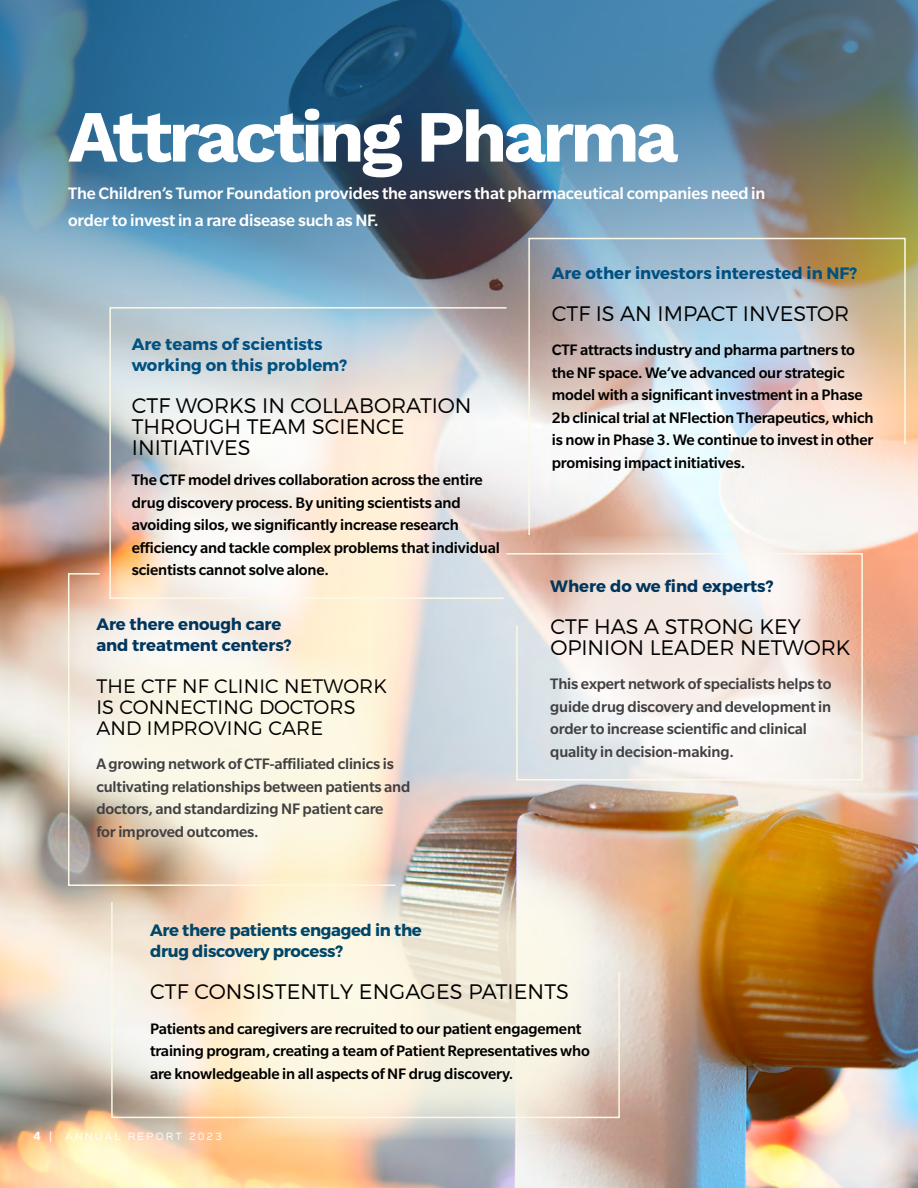
<style>
.page{position:relative;width:918px;height:1188px;background:#fff}
.page>*{position:absolute;margin:0;border:0;box-sizing:border-box;transform-origin:0 0}
.t1{font:700 73.5px "Work Sans";letter-spacing:-.05em;color:#fff}
.Mont_subhead{font:300 21px/21px "Montserrat";color:#000}
.Mont_subhead-2{font:300 19.5px/21px "Montserrat";letter-spacing:.005em;color:#000}
.t2{font:500 18px/27px "Slate Pro";letter-spacing:-.01em;color:#fff}
.t3{font:500 16.5px/22.5px "Slate Pro";letter-spacing:-.01em;color:#000}
.t4{font:500 16.5px/22.5px "Slate Pro";letter-spacing:-.01em;color:#414042}
.Mont_subhead-3{font:700 16.5px/21px "Montserrat";color:#005182}
.Mont_subhead-4{font:700 16.5px "Montserrat";letter-spacing:-.005em;color:#00365d}
.Mont_subhead-5{font:700 16.5px/21px "Montserrat";letter-spacing:-.02em;color:#004669}
.t5{font:9px "Sinkin Sans 400";letter-spacing:.26em;color:#fff}
.s1{font-family:"Whitney";font-weight:700;font-size:12px}
.s2{font-family:"Whitney";font-weight:500;font-size:12px}
</style>
<div class="page">
<img style="left:0;top:460px;width:918px;height:728px">
<img style="left:0;top:0;width:918px;height:460px">
<svg style="left:557px;top:536px;width:265px;height:16px"></svg>
<svg style="left:109px;top:306px;width:399px;height:294px"></svg>
<svg style="left:505px;top:552px;width:359px;height:229px"></svg>
<svg style="left:67px;top:572px;width:330px;height:315px;background:#f0e3d3"></svg>
<svg style="left:93px;top:651px;width:299px;height:227px;background:#f6edd9"></svg>
<svg style="left:236px;top:874px;width:363px;height:266px;background:#e4d7c4"></svg>
<svg style="left:110px;top:901px;width:511px;height:218px;background:#f3ebd8"></svg>
<svg style="left:528px;top:237px;width:378px;height:299px"></svg>
<p class="t1" style="left:68px;top:94px;width:612px">Attracting Pharma</p>
<p class="t2" style="left:68px;top:179px;width:699px">The Children’s Tumor Foundation provides the answers that pharmaceutical companies need in order to invest in a rare disease such as NF.</p>
<p class="Mont_subhead-3" style="left:132px;top:334px;width:217px">Are teams of scientists working on this problem?</p>
<p class="Mont_subhead" style="left:132px;top:395px;width:341px">CTF WORKS IN COLLABORATION<br>THROUGH TEAM SCIENCE<br>INITIATIVES</p>
<p class="t3" style="left:132px;top:468px;width:369px">The CTF model drives collaboration across the entire drug discovery process. By uniting scientists and avoiding silos, we significantly increase research efficiency and tackle complex problems that individual scientists cannot solve alone.</p>
<p class="Mont_subhead-4" style="left:96px;top:613px;width:187px">Are there enough care</p>
<p class="Mont_subhead-4" style="left:96px;top:634px;width:197px">and treatment centers?</p>
<p class="Mont_subhead-2" style="left:96px;top:675px;width:292px">THE CTF NF CLINIC NETWORK<br>IS CONNECTING DOCTORS<br>AND IMPROVING CARE</p>
<p class="t4" style="left:96px;top:752px;width:316px">A growing network of CTF-affiliated clinics is cultivating relationships between patients and doctors, and standardizing NF patient care<br>for improved outcomes.</p>
<p class="Mont_subhead-3" style="left:552px;top:263px;width:307px">Are other investors interested in NF?</p>
<p class="Mont_subhead" style="left:552px;top:302px;width:299px">CTF IS AN IMPACT INVESTOR</p>
<p class="t3" style="left:552px;top:339px;width:323px">CTF attracts industry and pharma partners to the NF space. We’ve advanced our strategic model with a significant investment in a Phase 2b clinical trial at NFlection Therapeutics, which is now in Phase 3. We continue to invest in other promising impact initiatives.</p>
<p class="Mont_subhead-4" style="left:550px;top:576px;width:225px">Where do we find experts?</p>
<p class="Mont_subhead" style="left:550px;top:616px;width:302px">CTF HAS A STRONG KEY<br>OPINION LEADER NETWORK</p>
<p class="t4" style="left:550px;top:673px;width:283px">This expert network of specialists helps to guide drug discovery and development in order to increase scientific and clinical quality in decision-making.</p>
<p class="Mont_subhead-5" style="left:150px;top:920px;width:273px">Are there patients engaged in the drug discovery process?</p>
<p class="Mont_subhead" style="left:150px;top:981px;width:420px">CTF CONSISTENTLY ENGAGES PATIENTS</p>
<p class="t3" style="left:150px;top:1017px;width:441px">Patients and caregivers are recruited to our patient engagement training program, creating a team of Patient Representatives who are knowledgeable in all aspects of NF drug discovery.</p>
<p class="t5" style="left:33px;top:1129px;width:190px"><span class="s1">4</span> <span class="s2">|</span> ANNUAL REPORT 2023</p>
</div>
